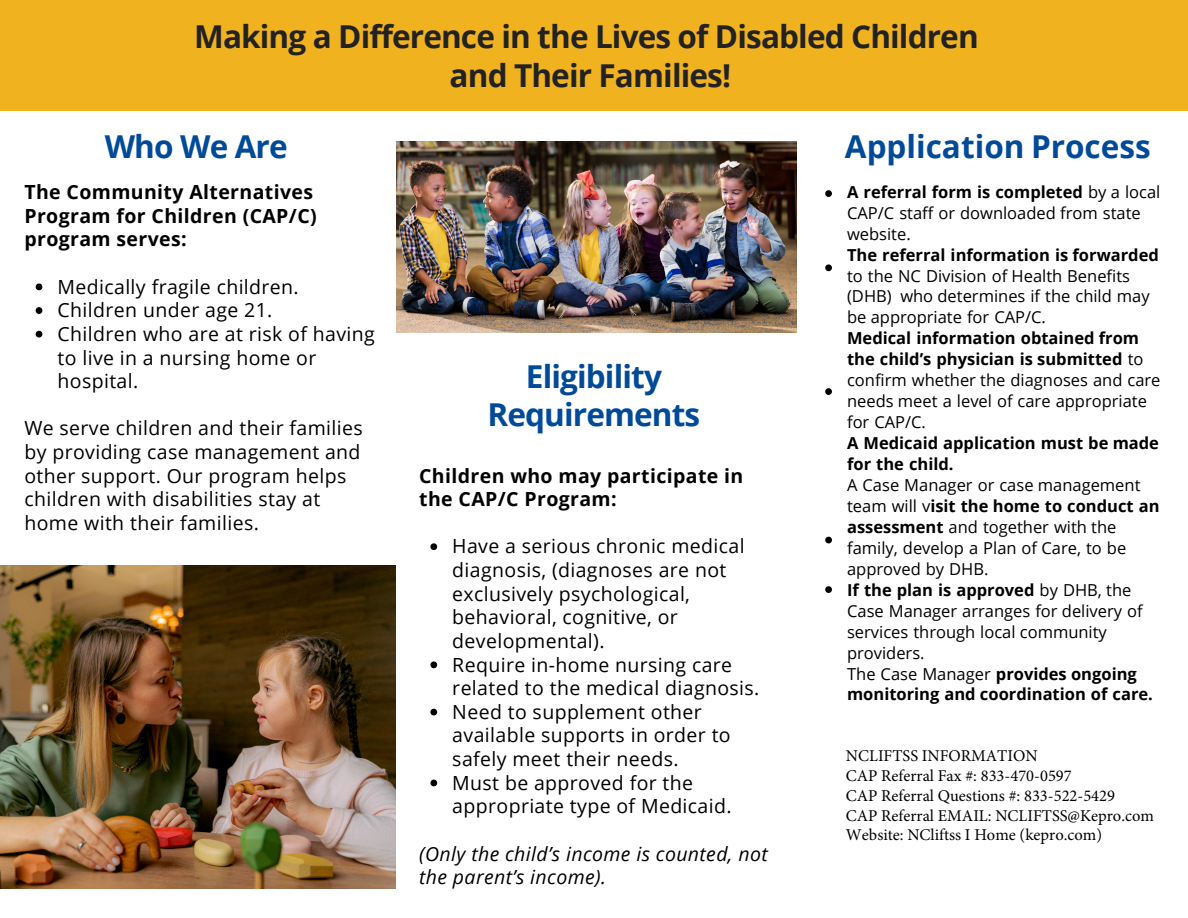
<style>
.page{position:relative;width:1188px;height:918px;background:#fff}
.page>*{position:absolute;margin:0;border:0;box-sizing:border-box;transform-origin:0 0}
.t1{font:700 31.5px/38.2px "Open Sans";letter-spacing:-.025em;color:#222;text-align:center}
.t2{font:700 31.5px/38.2px "Open Sans";letter-spacing:-.025em;color:#004a98;text-align:center}
.t3{font:700 31.5px "Open Sans";color:#004a98}
.t4{font:19.5px/23.5px "Open Sans";letter-spacing:.02em;color:#000}
.t5{font:700 19.5px/23.7px "Open Sans";letter-spacing:.02em;color:#000}
.t6{font:italic 19.5px/23.5px "Open Sans";letter-spacing:.02em;color:#000}
.t7{font:16.5px/21px "Open Sans";color:#000}
.t8{font:16.5px/19.8px "Minion Pro";color:#000}
.t9{font:700 16.5px/21px "Open Sans";color:#000}
.s1{font-weight:700}
</style>
<div class="page">
<div style="left:396px;top:0;width:400px;height:110px;background:#f0b21f"></div>
<div style="left:0;top:0;width:396px;height:110px;background:#f0b21f"></div>
<div style="left:792px;top:0;width:396px;height:110px;background:#f0b21f"></div>
<img style="left:0;top:565px;width:396px;height:323px">
<img style="left:396px;top:142px;width:400px;height:191px">
<svg style="left:36px;top:284px;width:6px;height:6px"></svg>
<svg style="left:36px;top:307px;width:6px;height:7px"></svg>
<svg style="left:36px;top:331px;width:6px;height:7px"></svg>
<svg style="left:430px;top:543px;width:7px;height:7px"></svg>
<svg style="left:430px;top:661px;width:7px;height:7px"></svg>
<svg style="left:430px;top:709px;width:7px;height:6px"></svg>
<svg style="left:430px;top:780px;width:7px;height:6px"></svg>
<svg style="left:825px;top:190px;width:7px;height:7px"></svg>
<svg style="left:825px;top:264px;width:7px;height:7px"></svg>
<svg style="left:825px;top:388px;width:7px;height:7px"></svg>
<svg style="left:825px;top:537px;width:7px;height:6px"></svg>
<svg style="left:825px;top:586px;width:7px;height:7px"></svg>
<h1 class="t1" style="left:194px;top:17px;width:786px">Making a Difference in the Lives of Disabled Children and Their Families!</h1>
<h1 class="t2" style="left:105px;top:126px;width:184px">Who We Are</h1>
<p class="t5" style="left:24px;top:180px;width:294px">The Community Alternatives<br>Program for Children (CAP/C) program serves:</p>
<p class="t4" style="left:58px;top:274px;width:319px">Medically fragile children.<br>Children under age 21.<br>Children who are at risk of having to live in a nursing home or hospital.</p>
<p class="t4" style="left:24px;top:416px;width:340px">We serve children and their families by providing case management and other support. Our program helps children with disabilities stay at home with their families.</p>
<h1 class="t2" style="left:488px;top:357px;width:214px">Eligibility<br>Requirements</h1>
<p class="t5" style="left:419px;top:463px;width:326px">Children who may participate in the CAP/C Program:</p>
<p class="t4" style="left:452px;top:534px;width:309px">Have a serious chronic medical diagnosis, (diagnoses are not exclusively psychological, behavioral, cognitive, or developmental).<br>Require in-home nursing care related to the medical diagnosis.<br>Need to supplement other available supports in order to safely meet their needs.<br>Must be approved for the appropriate type of Medicaid.</p>
<p class="t6" style="left:419px;top:841px;width:350px">(Only the child’s income is counted, not the parent’s income).</p>
<h1 class="t3" style="left:845px;top:124px;width:307px">Application Process</h1>
<p class="t7" style="left:847px;top:181px;width:315px"><span class="s1">A referral form is completed</span> by a local<br>CAP/C staff or downloaded from state website.</p>
<p class="t9" style="left:847px;top:244px;width:313px">The referral information is forwarded</p>
<p class="t7" style="left:847px;top:265px;width:304px">to the NC Division of Health Benefits (DHB) who determines if the child may be appropriate for CAP/C.</p>
<p class="t7" style="left:847px;top:327px;width:315px"><span class="s1">Medical information obtained from the child’s physician is submitted</span> to confirm whether the diagnoses and care needs meet a level of care appropriate for CAP/C.</p>
<p class="t9" style="left:847px;top:432px;width:313px">A Medicaid application must be made for the child.</p>
<p class="t7" style="left:847px;top:474px;width:314px">A Case Manager or case management team will v<span class="s1">isit the home to conduct an assessment</span> and together with the family, develop a Plan of Care, to be approved by DHB.<br><span class="s1">If the plan is approved</span> by DHB, the<br>Case Manager arranges for delivery of services through local community providers.<br>The Case Manager <span class="s1">provides ongoing monitoring and coordination of care.</span></p>
<p class="t8" style="left:846px;top:746px;width:310px">NCLIFTSS INFORMATION<br>CAP Referral Fax #: 833-470-0597<br>CAP Referral Questions #: 833-522-5429<br>CAP Referral EMAIL: NCLIFTSS@Kepro.com Website: NCliftss I Home (kepro.com)</p>
</div>
